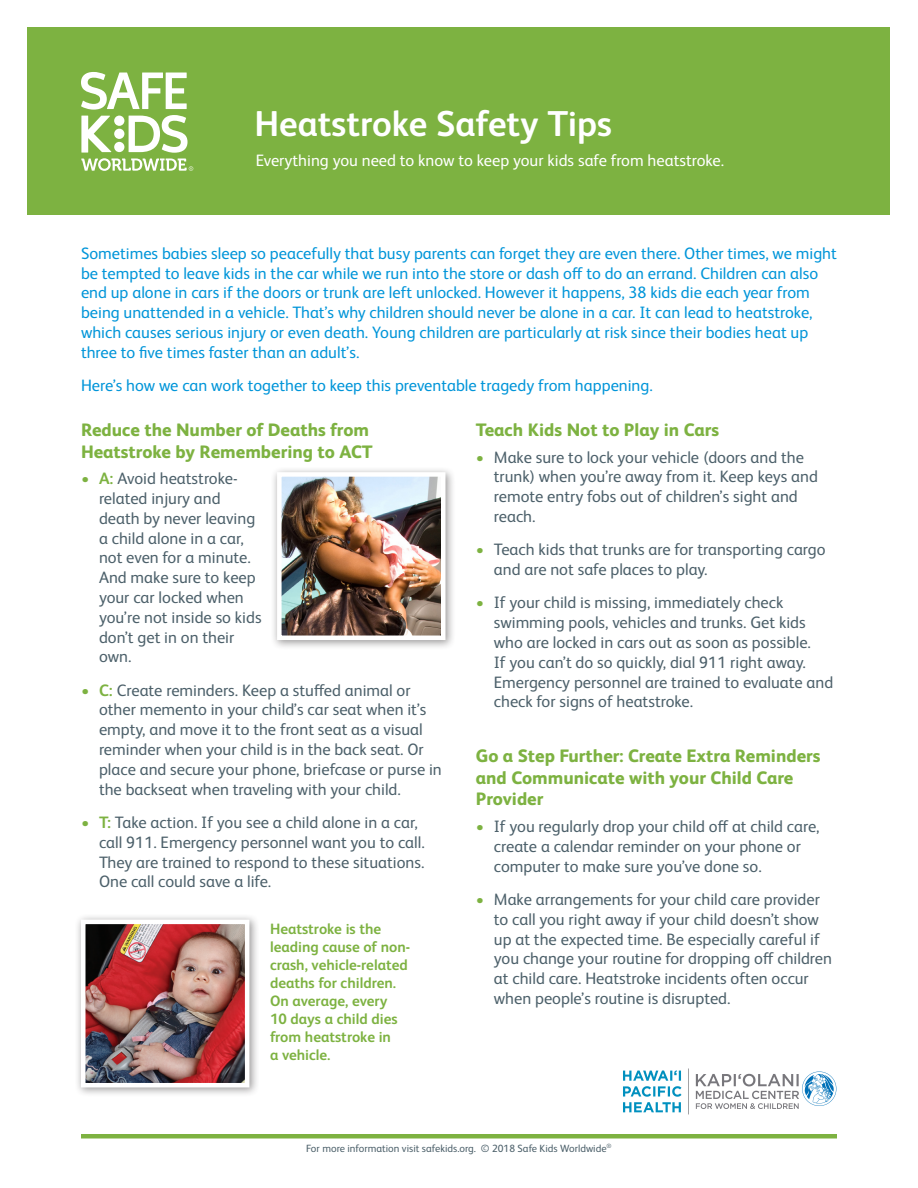
<style>
.page{position:relative;width:918px;height:1188px;background:#fff}
.page>*{position:absolute;margin:0;border:0;box-sizing:border-box;transform-origin:0 0}
.t1{font:700 36px "FS Albert Pro";color:#fff}
.SUBHEAD{font:800 18px/21.6px "FS Albert Pro";color:#7db241}
.t2{font:16.5px/19.8px "FS Albert Pro";color:#4c606a}
.COLOR_BULLETS__GRAY{font:16.5px/19.8px "FS Albert Pro";color:#0095d9}
.BODY{font:16.5px "FS Albert Pro";color:#fff}
.SUBHEAD-2{font:700 15px/18px "FS Albert Pro";color:#7db241}
.t3{font:10.5px "FS Albert Pro";color:#4c606a}
.s1{color:#7db241}
.s2{font-weight:700;color:#7db241}
</style>
<div class="page">
<hr style="left:81px;top:1134px;width:756px;height:4px;background:#7db241">
<div style="left:28px;top:28px;width:862px;height:187px;background:#7db241"></div>
<div style="left:271px;top:466px;width:184px;height:184px;background:#231f20;opacity:.45"></div>
<img style="left:282px;top:477px;width:159px;height:158px">
<div style="left:277px;top:472px;width:169px;height:168px;border:4px solid #fff"></div>
<div style="left:75px;top:913px;width:184px;height:184px;background:#231f20;opacity:.45"></div>
<img style="left:86px;top:925px;width:158px;height:157px">
<div style="left:81px;top:920px;width:168px;height:167px;border:4px solid #fff"></div>
<svg style="left:81px;top:72px;width:112px;height:99px"></svg>
<img style="left:623px;top:1069px;width:213px;height:45px">
<p class="t1" style="left:254px;top:98px;width:359px">Heatstroke Safety Tips</p>
<p class="BODY" style="left:256px;top:149px;width:470px">Everything you need to know to keep your kids safe from heatstroke.</p>
<p class="COLOR_BULLETS__GRAY" style="left:81px;top:242px;width:757px">Sometimes babies sleep so peacefully that busy parents can forget they are even there. Other times, we might be tempted to leave kids in the car while we run into the store or dash off to do an errand. Children can also end up alone in cars if the doors or trunk are left unlocked. However it happens, 38 kids die each year from being unattended in a vehicle. That’s why children should never be alone in a car. It can lead to heatstroke, which causes serious injury or even death. Young children are particularly at risk since their bodies heat up three to five times faster than an adult’s.</p>
<p class="COLOR_BULLETS__GRAY" style="left:81px;top:374px;width:573px">Here’s how we can work together to keep this preventable tragedy from happening.</p>
<p class="SUBHEAD" style="left:81px;top:418px;width:293px">Reduce the Number of Deaths from<br>Heatstroke by Remembering to ACT</p>
<p class="t2" style="left:99px;top:467px;width:164px;text-indent:-18px"><span class="s1">•</span> <span class="s2">A:</span> Avoid heatstroke&shy;related injury and death by never leaving a child alone in a car, not even for a minute.<br>And make sure to keep your car locked when you’re not inside so kids don’t get in on their own.</p>
<p class="t2" style="left:99px;top:679px;width:344px;text-indent:-18px"><span class="s1">•</span> <span class="s2">C:</span> Create reminders. Keep a stuffed animal or other memento in your child’s car seat when it’s empty, and move it to the front seat as a visual reminder when your child is in the back seat. Or place and secure your phone, briefcase or purse in the backseat when traveling with your child.</p>
<p class="t2" style="left:99px;top:811px;width:327px;text-indent:-18px"><span class="s1">•</span> <span class="s2">T:</span> Take action. If you see a child alone in a car, call 911. Emergency personnel want you to call.<br>They are trained to respond to these situations.<br>One call could save a life.</p>
<p class="SUBHEAD-2" style="left:270px;top:920px;width:142px">Heatstroke is the leading cause of non&shy;crash, vehicle-related deaths for children.<br>On average, every<br>10 days a child dies from heatstroke in<br>a vehicle.</p>
<p class="SUBHEAD" style="left:476px;top:418px;width:245px">Teach Kids Not to Play in Cars</p>
<p class="t2" style="left:494px;top:446px;width:326px;text-indent:-18px"><span class="s1">•</span> Make sure to lock your vehicle (doors and the trunk) when you’re away from it. Keep keys and remote entry fobs out of children’s sight and reach.</p>
<p class="t2" style="left:494px;top:538px;width:333px;text-indent:-18px"><span class="s1">•</span> Teach kids that trunks are for transporting cargo and are not safe places to play.</p>
<p class="t2" style="left:494px;top:592px;width:341px;text-indent:-18px"><span class="s1">•</span> If your child is missing, immediately check swimming pools, vehicles and trunks. Get kids who are locked in cars out as soon as possible.<br>If you can’t do so quickly, dial 911 right away.<br>Emergency personnel are trained to evaluate and check for signs of heatstroke.</p>
<p class="SUBHEAD" style="left:476px;top:744px;width:346px">Go a Step Further: Create Extra Reminders and Communicate with your Child Care<br>Provider</p>
<p class="t2" style="left:494px;top:815px;width:327px;text-indent:-18px"><span class="s1">•</span> If you regularly drop your child off at child care, create a calendar reminder on your phone or computer to make sure you’ve done so.</p>
<p class="t2" style="left:494px;top:888px;width:340px;text-indent:-18px"><span class="s1">•</span> Make arrangements for your child care provider to call you right away if your child doesn’t show up at the expected time. Be especially careful if you change your routine for dropping off children at child care. Heatstroke incidents often occur when people’s routine is disrupted.</p>
<p class="t3" style="left:306px;top:1140px;width:307px">For more information visit safekids.org. © 2018 Safe Kids Worldwide<sup>®</sup></p>
</div>
